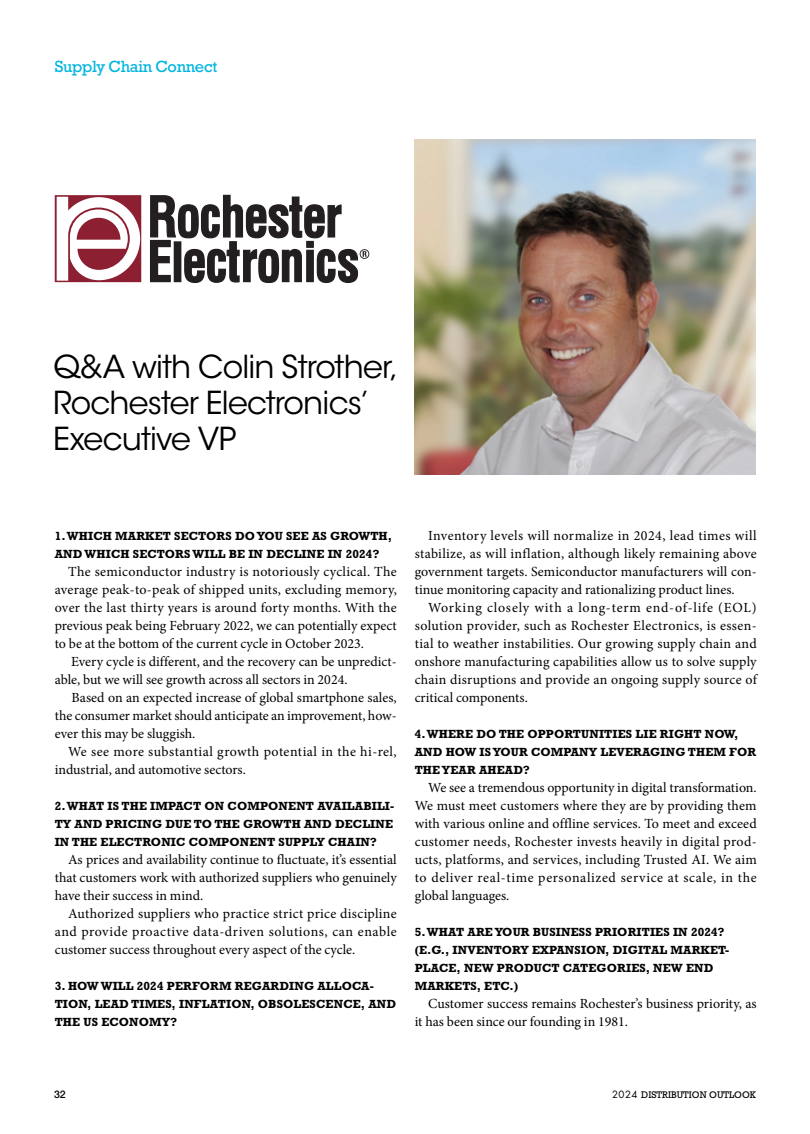
<style>
.page{position:relative;width:810px;height:1134px;background:#fff}
.page>*{position:absolute;margin:0;border:0;box-sizing:border-box;transform-origin:0 0}
.t1{font:31.5px/36px "ITC Avant Garde Std";letter-spacing:-.025em;color:#000}
.t2{font:16.5px "Rockwell Std";letter-spacing:-.02em;color:#00b5df}
.t3{font:13.95px/18px "Minion Pro";color:#000;text-align:justify}
.t4{font:13.95px/18px "Minion Pro";letter-spacing:.02em;color:#000}
.t5{font:700 12px/18px "Rockwell Std";letter-spacing:.01em;color:#000}
.t6{font:500 10.5px "Helvetica Neue LT Std";color:#000}
.t7{font:9.75px "Rockwell Std";color:#000}
.s1{font-family:"Futura Std"}
</style>
<div class="page">
<img style="left:415px;top:140px;width:341px;height:334px">
<svg style="left:55px;top:195px;width:86px;height:87px"></svg>
<svg style="left:150px;top:195px;width:219px;height:88px"></svg>
<p class="t2" style="left:55px;top:57px;width:164px">Supply Chain Connect</p>
<h1 class="t1" style="left:53px;top:349px;width:347px">Q&amp;A with Colin Strother,<br>Rochester Electronics’<br>Executive VP</h1>
<p class="t5" style="left:55px;top:527px;width:339px">1. WHICH MARKET SECTORS DO YOU SEE AS GROWTH,<br>AND WHICH SECTORS WILL BE IN DECLINE IN 2024?</p>
<p class="t3" style="left:55px;top:563px;width:344px;text-indent:14px">The semiconductor industry is notoriously cyclical. The average peak-to-peak of shipped units, excluding memory, over the last thirty years is around forty months. With the previous peak being February 2022, we can potentially expect to be at the bottom of the current cycle in October 2023.</p>
<p class="t3" style="left:55px;top:653px;width:344px;text-indent:17px">Every cycle is different, and the recovery can be unpredict&shy;able, but we will see growth across all sectors in 2024.</p>
<p class="t3" style="left:55px;top:689px;width:344px;text-indent:17px">Based on an expected increase of global smartphone sales, the consumer market should anticipate an improvement, how&shy;ever this may be sluggish.</p>
<p class="t4" style="left:55px;top:743px;width:343px;text-indent:14px">We see more substantial growth potential in the hi-rel, industrial, and automotive sectors.</p>
<p class="t5" style="left:55px;top:797px;width:341px;text-align:justify">2. WHAT IS THE IMPACT ON COMPONENT AVAILABILI-TY AND PRICING DUE TO THE GROWTH AND DECLINE IN THE ELECTRONIC COMPONENT SUPPLY CHAIN?</p>
<p class="t3" style="left:55px;top:851px;width:344px;text-indent:14px">As prices and availability continue to fluctuate, it’s essential that customers work with authorized suppliers who genuinely have their success in mind.</p>
<p class="t3" style="left:55px;top:905px;width:344px;text-indent:14px">Authorized suppliers who practice strict price discipline and provide proactive data-driven solutions, can enable customer success throughout every aspect of the cycle.</p>
<p class="t5" style="left:55px;top:977px;width:343px">3. HOW WILL 2024 PERFORM REGARDING ALLOCA-<br>TION, LEAD TIMES, INFLATION, OBSOLESCENCE, AND<br>THE US ECONOMY?</p>
<p class="t3" style="left:415px;top:527px;width:344px;text-indent:14px">Inventory levels will normalize in 2024, lead times will stabilize, as will inflation, although likely remaining above government targets. Semiconductor manufacturers will con&shy;tinue monitoring capacity and rationalizing product lines.</p>
<p class="t3" style="left:415px;top:599px;width:344px;text-indent:14px">Working closely with a long-term end-of-life (EOL) solution provider, such as Rochester Electronics, is essen&shy;tial to weather instabilities. Our growing supply chain and onshore manufacturing capabilities allow us to solve supply chain disruptions and provide an ongoing supply source of critical components.</p>
<p class="t5" style="left:415px;top:725px;width:343px">4. WHERE DO THE OPPORTUNITIES LIE RIGHT NOW,<br>AND HOW IS YOUR COMPANY LEVERAGING THEM FOR<br>THE YEAR AHEAD?</p>
<p class="t3" style="left:415px;top:779px;width:344px;text-indent:14px">We see a tremendous opportunity in digital transformation.<br>We must meet customers where they are by providing them with various online and offline services. To meet and exceed customer needs, Rochester invests heavily in digital prod&shy;ucts, platforms, and services, including Trusted AI. We aim to deliver real-time personalized service at scale, in the global languages.</p>
<p class="t5" style="left:415px;top:923px;width:316px">5. WHAT ARE YOUR BUSINESS PRIORITIES IN 2024? (E.G., INVENTORY EXPANSION, DIGITAL MARKET-PLACE, NEW PRODUCT CATEGORIES, NEW END MARKETS, ETC.)</p>
<p class="t3" style="left:415px;top:995px;width:343px;text-indent:14px">Customer success remains Rochester’s business priority, as it has been since our founding in 1981.</p>
<p class="t6" style="left:54px;top:1088px;width:13px">32</p>
<p class="t7" style="left:612px;top:1089px;width:145px"><span class="s1">2024</span> DISTRIBUTION OUTLOOK</p>
</div>
